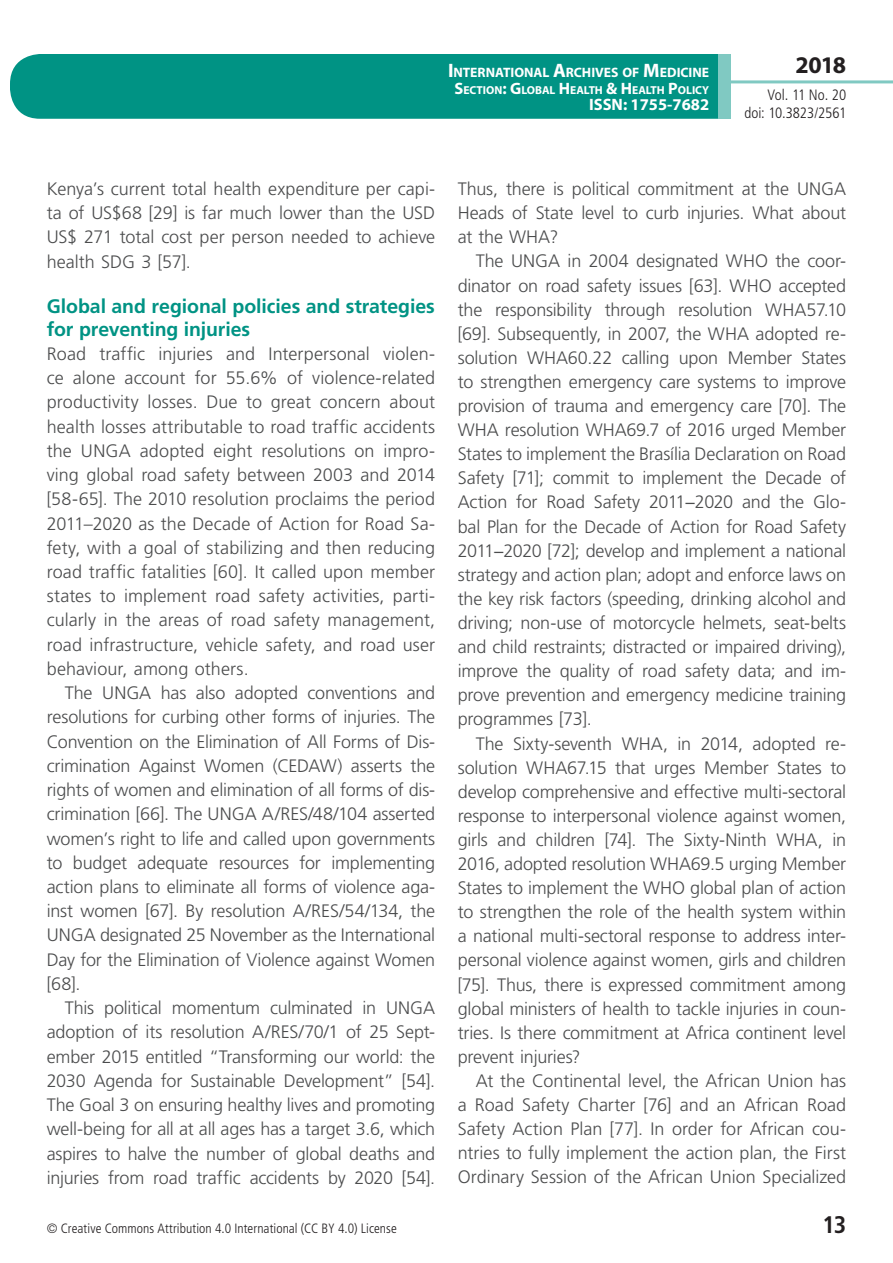
<style>
.page{position:relative;width:893px;height:1263px;background:#fff}
.page>*{position:absolute;margin:0;border:0;box-sizing:border-box;transform-origin:0 0}
.t1{font:700 24px "Myriad Pro";color:#231f20}
.t2{font:700 condensed 24px "Frutiger LT Std";color:#231f20}
.t3{font:700 19.5px/22.6px "Frutiger LT Std";letter-spacing:-.005em;color:#009384}
.t4{font:300 18px/24.2px "Frutiger LT Std";letter-spacing:-.01em;color:#4b4c4d;text-align:justify}
.t5{font:700 16.5px "Myriad Pro";color:#fff}
.t6{font:300 condensed 15px/18px "Frutiger LT Std";letter-spacing:-.005em;color:#231f20;text-align:right}
.t7{font:700 13.65px "Myriad Pro";letter-spacing:-.005em;color:#fff}
.t8{font:300 condensed 13.5px "Frutiger LT Std";letter-spacing:.005em;color:#231f20}
.t9{font:700 11.55px "Myriad Pro";color:#fff}
.s1{font-size:19.5px}
.s2{font-size:16.5px}
</style>
<div class="page">
<div style="left:10px;top:54px;width:775px;height:65px;background:#009384;border-radius:30px"></div>
<div style="left:732px;top:0;width:161px;height:157px;background:#fff"></div>
<hr style="left:730px;top:80px;width:163px;height:3px;background:#80c9c2">
<div style="left:718px;top:54px;width:13px;height:65px;background:#80c9c2"></div>
<p class="t7" style="left:448px;top:64px;width:263px"><span class="s1">I</span>NTERNATIONAL <span class="s1">A</span>RCHIVES OF <span class="s1">M</span>EDICINE</p>
<p class="t9" style="left:454px;top:82px;width:256px"><span class="s2">S</span>ECTION<span class="s2">: G</span>LOBAL <span class="s2">H</span> EALTH <span class="s2">&amp; H</span> EALTH <span class="s2">P</span>OLICY</p>
<p class="t5" style="left:589px;top:94px;width:122px">ISSN: 1755-7682</p>
<h1 class="t1" style="left:795px;top:49px;width:52px">2018</h1>
<p class="t6" style="left:744px;top:86px;width:103px">Vol. 11 No. 20 doi: 10.3823/2561</p>
<p class="t4" style="left:47px;top:177px;width:390px">Kenya’s current total health expenditure per capi&shy;ta of US$68 [29] is far much lower than the USD US$ 271 total cost per person needed to achieve health SDG 3 [57].</p>
<p class="t3" style="left:47px;top:295px;width:390px">Global and regional policies and strategies for preventing injuries</p>
<p class="t4" style="left:47px;top:342px;width:390px">Road traffic injuries and Interpersonal violen&shy;ce alone account for 55.6% of violence-related productivity losses. Due to great concern about health losses attributable to road traffic accidents the UNGA adopted eight resolutions on impro&shy;ving global road safety between 2003 and 2014 [58-65]. The 2010 resolution proclaims the period 2011–2020 as the Decade of Action for Road Sa&shy;fety, with a goal of stabilizing and then reducing road traffic fatalities [60]. It called upon member states to implement road safety activities, parti&shy;cularly in the areas of road safety management, road infrastructure, vehicle safety, and road user behaviour, among others.</p>
<p class="t4" style="left:47px;top:681px;width:390px;text-indent:18px">The UNGA has also adopted conventions and resolutions for curbing other forms of injuries. The Convention on the Elimination of All Forms of Dis&shy;crimination Against Women (CEDAW) asserts the rights of women and elimination of all forms of dis&shy;crimination [66]. The UNGA A/RES/48/104 asserted women’s right to life and called upon governments to budget adequate resources for implementing action plans to eliminate all forms of violence aga&shy;inst women [67]. By resolution A/RES/54/134, the UNGA designated 25 November as the International Day for the Elimination of Violence against Women [68].</p>
<p class="t4" style="left:47px;top:996px;width:390px;text-indent:18px">This political momentum culminated in UNGA adoption of its resolution A/RES/70/1 of 25 Sept&shy;ember 2015 entitled “Transforming our world: the 2030 Agenda for Sustainable Development” [54].<br>The Goal 3 on ensuring healthy lives and promoting well-being for all at all ages has a target 3.6, which aspires to halve the number of global deaths and injuries from road traffic accidents by 2020 [54].</p>
<p class="t4" style="left:458px;top:177px;width:390px">Thus, there is political commitment at the UNGA Heads of State level to curb injuries. What about at the WHA?</p>
<p class="t4" style="left:458px;top:249px;width:390px;text-indent:18px">The UNGA in 2004 designated WHO the coor&shy;dinator on road safety issues [63]. WHO accepted the responsibility through resolution WHA57.10 [69]. Subsequently, in 2007, the WHA adopted re&shy;solution WHA60.22 calling upon Member States to strengthen emergency care systems to improve provision of trauma and emergency care [70]. The WHA resolution WHA69.7 of 2016 urged Member States to implement the Brasília Declaration on Road Safety [71]; commit to implement the Decade of Action for Road Safety 2011−2020 and the Glo&shy;bal Plan for the Decade of Action for Road Safety 2011−2020 [72]; develop and implement a national strategy and action plan; adopt and enforce laws on the key risk factors (speeding, drinking alcohol and driving; non-use of motorcycle helmets, seat-belts and child restraints; distracted or impaired driving), improve the quality of road safety data; and im&shy;prove prevention and emergency medicine training programmes [73].</p>
<p class="t4" style="left:458px;top:731px;width:390px;text-indent:18px">The Sixty-seventh WHA, in 2014, adopted re&shy;solution WHA67.15 that urges Member States to develop comprehensive and effective multi-sectoral response to interpersonal violence against women, girls and children [74]. The Sixty-Ninth WHA, in 2016, adopted resolution WHA69.5 urging Member States to implement the WHO global plan of action to strengthen the role of the health system within a national multi-sectoral response to address inter&shy;personal violence against women, girls and children [75]. Thus, there is expressed commitment among global ministers of health to tackle injuries in coun&shy;tries. Is there commitment at Africa continent level prevent injuries?</p>
<p class="t4" style="left:458px;top:1069px;width:390px;text-indent:18px">At the Continental level, the African Union has a Road Safety Charter [76] and an African Road Safety Action Plan [77]. In order for African cou&shy;ntries to fully implement the action plan, the First Ordinary Session of the African Union Specialized</p>
<p class="t8" style="left:47px;top:1220px;width:352px">© Creative Commons Attribution 4.0 International (CC BY 4.0) License</p>
<h1 class="t2" style="left:822px;top:1210px;width:25px">13</h1>
</div>
